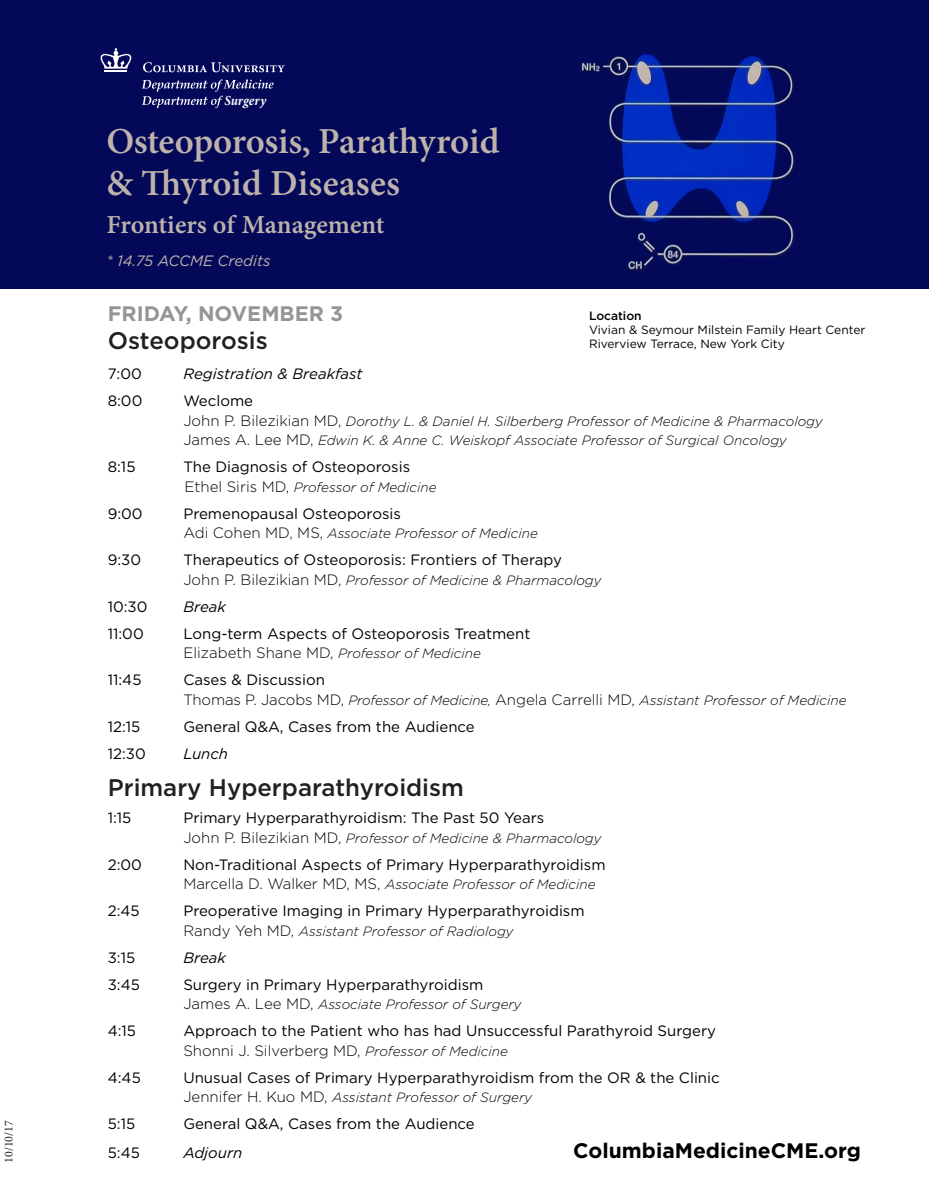
<style>
.page{position:relative;width:929px;height:1188px;background:#fff}
.page>*{position:absolute;margin:0;border:0;box-sizing:border-box;transform-origin:0 0}
.t1{font:600 36.6px/41.7px "Minion Pro";color:#bdb3ab}
.t2{font:25.95px "Minion Pro Semibold Capt";letter-spacing:-.005em;color:#bdb3ab}
.t3{font:500 24px "Gotham";color:#231f20}
.t4{font:700 21px "Gotham";color:#000}
.t5{font:700 21px "Gotham";color:#939598}
.t6{font:15px/19.5px "Gotham";color:#000}
.t7{font:italic 15px "Gotham";color:#000}
.t8{font:italic 15px "Gotham";color:#bdb3ab}
.t9{font:italic 700 condensed 13.95px "Minion Pro";letter-spacing:.005em;color:#fff}
.t10{font:italic 300 13.5px/19.5px "Gotham";color:#000}
.t11{font:12px/14.4px "Gotham";color:#000}
.t12{font:12px "Minion Pro";color:#231f20}
.t13{font:500 12px "Gotham";color:#000}
.s1{font-style:normal;font-size:15px}
.s2{font-weight:300}
.s3{font-weight:300;font-style:italic;font-size:13.5px}
</style>
<div class="page">
<img style="left:0;top:0;width:929px;height:288px">
<hr style="left:104px;top:70px;width:23px;height:2px;background:#fff">
<svg style="left:99px;top:48px;width:34px;height:21px"></svg>
<svg style="left:143px;top:62px;width:142px;height:10px"></svg>
<svg style="left:142px;top:79px;width:132px;height:29px;background:#282c71"></svg>
<p class="t12" style="left:1px;top:1163px;width:44px;rotate:-90deg">10/10/17</p>
<p class="t9" style="left:224px;top:92px;width:43px">Surgery</p>
<h1 class="t1" style="left:106px;top:122px;width:395px">Osteoporosis, Parathyroid &amp; Thyroid Diseases</h1>
<h2 class="t2" style="left:106px;top:209px;width:280px">Frontiers of Management</h2>
<p class="t8" style="left:106px;top:251px;width:166px">* 14.75 ACCME Credits</p>
<h3 class="t5" style="left:108px;top:299px;width:237px">FRIDAY, NOVEMBER 3</h3>
<h3 class="t3" style="left:108px;top:325px;width:161px">Osteoporosis</h3>
<p class="t6" style="left:108px;top:364px;width:36px">7:00</p>
<p class="t7" style="left:183px;top:364px;width:181px">Registration &amp; Breakfast</p>
<p class="t6" style="left:108px;top:391px;width:36px">8:00</p>
<p class="t6" style="left:183px;top:391px;width:71px">Weclome</p>
<p class="t10" style="left:183px;top:411px;width:641px"><span class="s1">John P. Bilezikian MD,</span> Dorothy L. &amp; Daniel H. Silberberg Professor of Medicine &amp; Pharmacology<br><span class="s1">James A. Lee MD,</span> Edwin K. &amp; Anne C. Weiskopf Associate Professor of Surgical Oncology</p>
<p class="t6" style="left:108px;top:457px;width:29px">8:15</p>
<p class="t6" style="left:183px;top:457px;width:228px">The Diagnosis of Osteoporosis</p>
<p class="t10" style="left:184px;top:477px;width:254px"><span class="s1">Ethel Siris MD,</span> Professor of Medicine</p>
<p class="t6" style="left:108px;top:503px;width:36px">9:00</p>
<p class="t6" style="left:183px;top:503px;width:219px">Premenopausal Osteoporosis</p>
<p class="t10" style="left:183px;top:523px;width:356px"><span class="s1">Adi Cohen MD, MS,</span> Associate Professor of Medicine</p>
<p class="t6" style="left:108px;top:550px;width:35px">9:30</p>
<p class="t6" style="left:183px;top:550px;width:380px">Therapeutics of Osteoporosis: Frontiers of Therapy</p>
<p class="t10" style="left:183px;top:570px;width:420px"><span class="s1">John P. Bilezikian MD,</span> Professor of Medicine &amp; Pharmacology</p>
<p class="t6" style="left:108px;top:596px;width:41px">10:30</p>
<p class="t7" style="left:183px;top:597px;width:44px">Break</p>
<p class="t6" style="left:108px;top:623px;width:38px">11:00</p>
<p class="t6" style="left:183px;top:623px;width:349px">Long-term Aspects of Osteoporosis Treatment</p>
<p class="t10" style="left:183px;top:643px;width:299px"><span class="s1">Elizabeth Shane MD,</span> Professor of Medicine</p>
<p class="t6" style="left:108px;top:670px;width:35px">11:45</p>
<p class="t6" style="left:183px;top:670px;width:143px">Cases &amp; Discussion</p>
<p class="t10" style="left:183px;top:690px;width:665px"><span class="s1">Thomas P. Jacobs MD,</span> Professor of Medicine, <span class="s1">Angela Carrelli MD,</span> Assistant Professor of Medicine</p>
<p class="t6" style="left:108px;top:716px;width:34px">12:15</p>
<p class="t6" style="left:183px;top:716px;width:293px">General Q&amp;A, Cases from the Audience</p>
<p class="t6" style="left:108px;top:743px;width:40px">12:30</p>
<p class="t7" style="left:183px;top:744px;width:46px">Lunch</p>
<h3 class="t3" style="left:108px;top:772px;width:358px">Primary Hyperparathyroidism</h3>
<p class="t6" style="left:108px;top:808px;width:25px">1:15</p>
<p class="t6" style="left:183px;top:808px;width:362px">Primary Hyperparathyroidism: The Past 50 Years</p>
<p class="t10" style="left:183px;top:828px;width:420px"><span class="s1">John P. Bilezikian MD,</span> Professor of Medicine &amp; Pharmacology</p>
<p class="t6" style="left:108px;top:854px;width:36px">2:00</p>
<p class="t6" style="left:183px;top:854px;width:424px">Non-Traditional Aspects of Primary Hyperparathyroidism</p>
<p class="t10" style="left:183px;top:874px;width:414px"><span class="s1">Marcella D. Walker MD, MS,</span> Associate Professor of Medicine</p>
<p class="t6" style="left:108px;top:901px;width:34px">2:45</p>
<p class="t6" style="left:183px;top:901px;width:403px">Preoperative Imaging in Primary Hyperparathyroidism</p>
<p class="t10" style="left:183px;top:921px;width:332px"><span class="s1">Randy Yeh MD,</span> Assistant Professor of Radiology</p>
<p class="t6" style="left:108px;top:947px;width:29px">3:15</p>
<p class="t7" style="left:183px;top:948px;width:44px">Break</p>
<p class="t6" style="left:108px;top:974px;width:34px">3:45</p>
<p class="t6" style="left:183px;top:974px;width:301px">Surgery in Primary Hyperparathyroidism</p>
<p class="t10" style="left:183px;top:994px;width:340px"><span class="s1">James A. Lee MD,</span> Associate Professor of Surgery</p>
<p class="t6" style="left:108px;top:1021px;width:30px">4:15</p>
<p class="t6" style="left:183px;top:1021px;width:534px">Approach to the Patient who has had Unsuccessful Parathyroid Surgery<br><span class="s2">Shonni J. Silverberg MD,</span> <span class="s3">Professor of Medicine</span></p>
<p class="t6" style="left:108px;top:1067px;width:35px">4:45</p>
<p class="t6" style="left:183px;top:1067px;width:538px">Unusual Cases of Primary Hyperparathyroidism from the OR &amp; the Clinic</p>
<p class="t10" style="left:183px;top:1087px;width:350px"><span class="s1">Jennifer H. Kuo MD,</span> Assistant Professor of Surgery</p>
<p class="t6" style="left:108px;top:1114px;width:29px">5:15</p>
<p class="t6" style="left:183px;top:1114px;width:293px">General Q&amp;A, Cases from the Audience</p>
<p class="t6" style="left:108px;top:1142px;width:34px">5:45</p>
<p class="t7" style="left:183px;top:1143px;width:60px">Adjourn</p>
<h3 class="t4" style="left:573px;top:1137px;width:289px">ColumbiaMedicineCME.org</h3>
<p class="t13" style="left:589px;top:308px;width:54px">Location</p>
<p class="t11" style="left:589px;top:322px;width:278px">Vivian &amp; Seymour Milstein Family Heart Center<br>Riverview Terrace, New York City</p>
</div>
